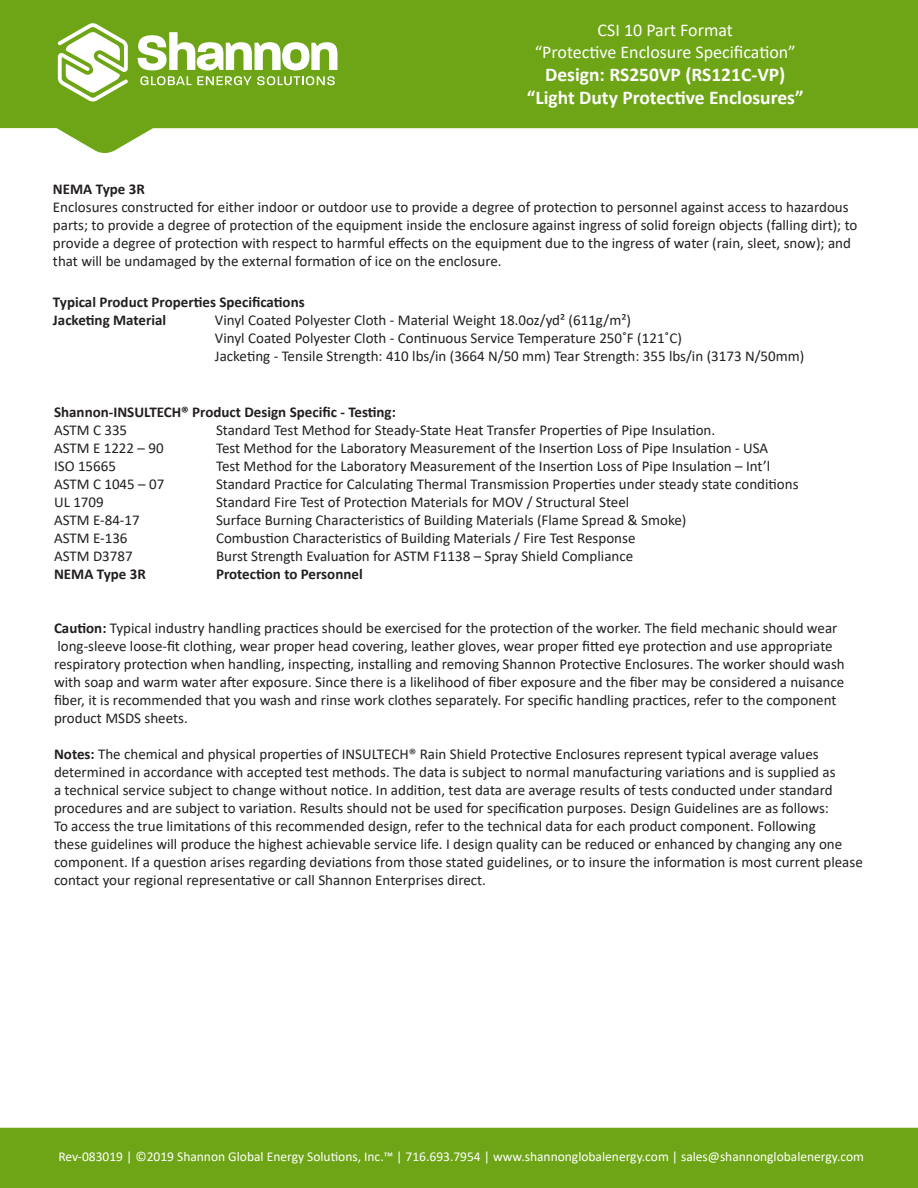
<style>
.page{position:relative;width:918px;height:1188px;background:#fff}
.page>*{position:absolute;margin:0;border:0;box-sizing:border-box;transform-origin:0 0}
.t1{font:700 19.5px/23.4px "Calibri";color:#fff;text-align:center}
.t2{font:18px/21.6px "Calibri";color:#fff;text-align:center}
.Paragraph_Style_1{font:15px/18px "Calibri";color:#231f20}
.Paragraph_Style_1-2{font:700 15px "Calibri";color:#231f20}
.t3{font:13.5px "Calibri";color:#fff}
.s1{font-weight:700}
</style>
<div class="page">
<div style="left:0;top:0;width:918px;height:33px;background:#6ea516"></div>
<svg style="left:0;top:33px;width:918px;height:120px;fill:#6ea516"></svg>
<svg style="left:138px;top:32px;width:200px;height:38px"></svg>
<svg style="left:140px;top:76px;width:51px;height:9px"></svg>
<svg style="left:197px;top:76px;width:138px;height:9px"></svg>
<svg style="left:58px;top:23px;width:70px;height:78px"></svg>
<div style="left:0;top:1128px;width:918px;height:60px;background:#6ea516"></div>
<p class="t2" style="left:535px;top:19px;width:263px">CSI 10 Part Format<br>“Protective Enclosure Specification”</p>
<h1 class="t1" style="left:527px;top:63px;width:278px">Design: RS250VP (RS121C-VP) “Light Duty Protective Enclosures”</h1>
<p class="Paragraph_Style_1-2" style="left:53px;top:179px;width:93px">NEMA Type 3R</p>
<p class="Paragraph_Style_1" style="left:53px;top:198px;width:806px">Enclosures constructed for either indoor or outdoor use to provide a degree of protection to personnel against access to hazardous parts; to provide a degree of protection of the equipment inside the enclosure against ingress of solid foreign objects (falling dirt); to provide a degree of protection with respect to harmful effects on the equipment due to the ingress of water (rain, sleet, snow); and that will be undamaged by the external formation of ice on the enclosure.</p>
<p class="Paragraph_Style_1-2" style="left:53px;top:291px;width:253px">Typical Product Properties Specifications</p>
<p class="Paragraph_Style_1-2" style="left:53px;top:309px;width:115px">Jacketing Material</p>
<p class="Paragraph_Style_1" style="left:215px;top:311px;width:417px">Vinyl Coated Polyester Cloth - Material Weight 18.0oz/yd² (611g/m²)</p>
<p class="Paragraph_Style_1" style="left:215px;top:329px;width:468px">Vinyl Coated Polyester Cloth - Continuous Service Temperature 250˚F (121˚C)</p>
<p class="Paragraph_Style_1" style="left:215px;top:347px;width:591px">Jacketing - Tensile Strength: 410 lbs/in (3664 N/50 mm) Tear Strength: 355 lbs/in (3173 N/50mm)</p>
<p class="Paragraph_Style_1-2" style="left:54px;top:402px;width:343px">Shannon-INSULTECH® Product Design Specific - Testing:</p>
<p class="Paragraph_Style_1" style="left:54px;top:421px;width:75px">ASTM C 335</p>
<p class="Paragraph_Style_1" style="left:216px;top:421px;width:501px">Standard Test Method for Steady-State Heat Transfer Properties of Pipe Insulation.</p>
<p class="Paragraph_Style_1" style="left:54px;top:439px;width:111px">ASTM E 1222 – 90</p>
<p class="Paragraph_Style_1" style="left:216px;top:439px;width:554px">Test Method for the Laboratory Measurement of the Insertion Loss of Pipe Insulation - USA</p>
<p class="Paragraph_Style_1" style="left:54px;top:457px;width:64px">ISO 15665</p>
<p class="Paragraph_Style_1" style="left:216px;top:457px;width:556px">Test Method for the Laboratory Measurement of the Insertion Loss of Pipe Insulation – Int’l</p>
<p class="Paragraph_Style_1" style="left:54px;top:475px;width:112px">ASTM C 1045 – 07</p>
<p class="Paragraph_Style_1" style="left:216px;top:475px;width:584px">Standard Practice for Calculating Thermal Transmission Properties under steady state conditions</p>
<p class="Paragraph_Style_1" style="left:54px;top:493px;width:51px">UL 1709</p>
<p class="Paragraph_Style_1" style="left:216px;top:493px;width:415px">Standard Fire Test of Protection Materials for MOV / Structural Steel</p>
<p class="Paragraph_Style_1" style="left:54px;top:511px;width:87px">ASTM E-84-17</p>
<p class="Paragraph_Style_1" style="left:216px;top:511px;width:472px">Surface Burning Characteristics of Building Materials (Flame Spread &amp; Smoke)</p>
<p class="Paragraph_Style_1" style="left:54px;top:529px;width:75px">ASTM E-136</p>
<p class="Paragraph_Style_1" style="left:216px;top:529px;width:421px">Combustion Characteristics of Building Materials / Fire Test Response</p>
<p class="Paragraph_Style_1" style="left:54px;top:547px;width:80px">ASTM D3787</p>
<p class="Paragraph_Style_1" style="left:216px;top:547px;width:419px">Burst Strength Evaluation for ASTM F1138 – Spray Shield Compliance</p>
<p class="Paragraph_Style_1-2" style="left:54px;top:564px;width:93px">NEMA Type 3R</p>
<p class="Paragraph_Style_1-2" style="left:216px;top:564px;width:148px">Protection to Personnel</p>
<p class="Paragraph_Style_1" style="left:54px;top:619px;width:792px"><span class="s1">Caution:</span> Typical industry handling practices should be exercised for the protection of the worker. The field mechanic should wear long-sleeve loose-fit clothing, wear proper head covering, leather gloves, wear proper fitted eye protection and use appropriate respiratory protection when handling, inspecting, installing and removing Shannon Protective Enclosures. The worker should wash with soap and warm water after exposure. Since there is a likelihood of fiber exposure and the fiber may be considered a nuisance fiber, it is recommended that you wash and rinse work clothes separately. For specific handling practices, refer to the component product MSDS sheets.</p>
<p class="Paragraph_Style_1" style="left:54px;top:745px;width:810px"><span class="s1">Notes:</span> The chemical and physical properties of INSULTECH® Rain Shield Protective Enclosures represent typical average values determined in accordance with accepted test methods. The data is subject to normal manufacturing variations and is supplied as<br>a technical service subject to change without notice. In addition, test data are average results of tests conducted under standard procedures and are subject to variation. Results should not be used for specification purposes. Design Guidelines are as follows:<br>To access the true limitations of this recommended design, refer to the technical data for each product component. Following<br>these guidelines will produce the highest achievable service life. I design quality can be reduced or enhanced by changing any one component. If a question arises regarding deviations from those stated guidelines, or to insure the information is most current please contact your regional representative or call Shannon Enterprises direct.</p>
<p class="t3" style="left:58px;top:1147px;width:807px">Rev-083019 | ©2019 Shannon Global Energy Solutions, Inc.™ | 716.693.7954 | www.shannonglobalenergy.com | sales@shannonglobalenergy.com</p>
</div>
